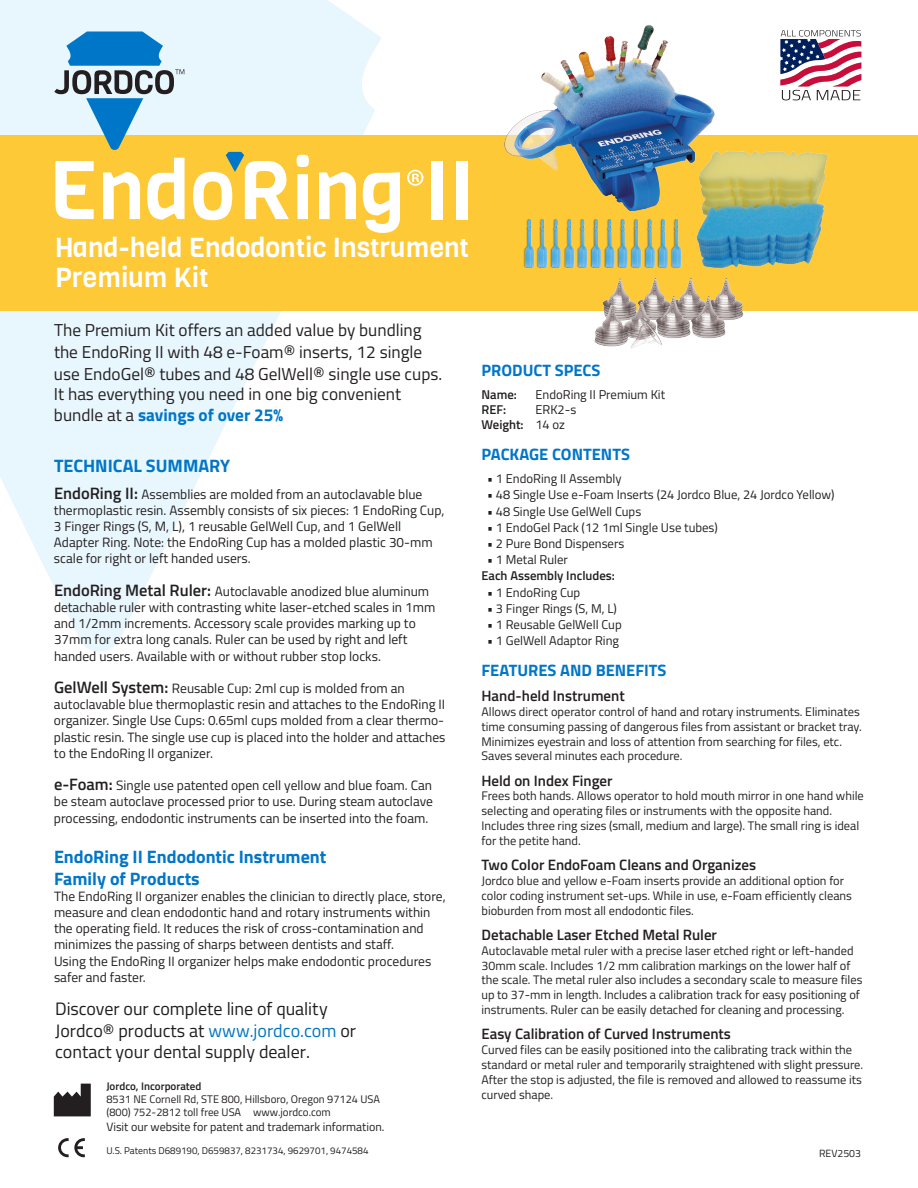
<style>
.page{position:relative;width:918px;height:1188px;background:#fff}
.page>*{position:absolute;margin:0;border:0;box-sizing:border-box;transform-origin:0 0}
.t1{font:27px/30px "Viga";color:#fff}
.t2{font:18px/21.6px "Titillium Web";color:#211e1e}
.t3{font:700 18px/21.6px "Titillium Web";color:#0076c8}
.t4{font:17.25px/21.1px "Titillium Web";color:#231f20}
.t5{font:700 16.5px "Titillium Web";color:#0076c8}
.t6{font:600 15px "Titillium Web";color:#231f20}
.t7{font:13.5px/16.2px "Titillium Web";color:#231f20}
.t8{font:12.75px/15.3px "Titillium Web";color:#231f20}
.t9{font:600 12.75px "Titillium Web";color:#231f20}
.t10{font:12.3px/14.9px "Titillium Web";color:#231f20}
.t11{font:12px "Titillium Web";color:#231f20}
.t12{font:10.95px/13.2px "Titillium Web";color:#231f20}
.t13{font:600 10.95px "Titillium Web";color:#231f20}
.t14{font:10.5px "Titillium Web";color:#231f20}
.t15{font:9.75px "Titillium Web";color:#231f20}
.s1{font-size:18px}
.s2{font-weight:700;color:#0076c8}
.s3{font-weight:600;font-size:16.5px}
.s4{color:#231f20}
.s5{color:#0077bd}
.s6{font-weight:600}
</style>
<div class="page">
<svg style="left:0;top:0;width:382px;height:311px;background:#e9f6fc"></svg>
<svg style="left:0;top:90px;width:327px;height:561px;fill:#e8f6fd"></svg>
<div style="left:0;top:135px;width:918px;height:175px;background:#fec936"></div>
<svg style="left:55px;top:161px;width:39px;height:58px"></svg>
<svg style="left:103px;top:172px;width:37px;height:47px"></svg>
<svg style="left:147px;top:158px;width:38px;height:62px"></svg>
<svg style="left:297px;top:155px;width:12px;height:64px"></svg>
<svg style="left:319px;top:172px;width:37px;height:47px"></svg>
<svg style="left:363px;top:172px;width:37px;height:61px"></svg>
<div style="left:432px;top:161px;width:11px;height:58px;background:#fff"></div>
<div style="left:457px;top:161px;width:11px;height:58px;background:#fff"></div>
<svg style="left:193px;top:152px;width:96px;height:68px"></svg>
<svg style="left:407px;top:170px;width:16px;height:16px"></svg>
<img style="left:500px;top:25px;width:334px;height:324px">
<svg style="left:780px;top:30px;width:81px;height:70px"></svg>
<svg style="left:54px;top:31px;width:130px;height:119px;background:#94b7c2"></svg>
<svg style="left:54px;top:1084px;width:37px;height:32px"></svg>
<svg style="left:58px;top:1138px;width:27px;height:20px"></svg>
<h1 class="t1" style="left:55px;top:233px;width:416px">Hand-held Endodontic Instrument<br>Premium Kit</h1>
<p class="t4" style="left:54px;top:319px;width:390px">The Premium Kit offers an added value by bundling the EndoRing II with 48 e-Foam<span class="s1">®</span> inserts, 12 single use EndoGel<span class="s1">®</span> tubes and 48 GelWell<span class="s1">®</span> single use cups.<br>It has everything you need in one big convenient bundle at a <span class="s2">savings of over 25%</span></p>
<h2 class="t3" style="left:54px;top:454px;width:178px">TECHNICAL SUMMARY</h2>
<p class="t7" style="left:54px;top:485px;width:392px"><span class="s3">EndoRing II:</span> Assemblies are molded from an autoclavable blue thermoplastic resin. Assembly consists of six pieces: 1 EndoRing Cup, 3 Finger Rings (S, M, L), 1 reusable GelWell Cup, and 1 GelWell Adapter Ring. Note: the EndoRing Cup has a molded plastic 30-mm scale for right or left handed users.</p>
<p class="t7" style="left:54px;top:582px;width:383px"><span class="s3">EndoRing Metal Ruler:</span> Autoclavable anodized blue aluminum detachable ruler with contrasting white laser-etched scales in 1mm and 1/2mm increments. Accessory scale provides marking up to 37mm for extra long canals. Ruler can be used by right and left handed users. Available with or without rubber stop locks.</p>
<p class="t7" style="left:54px;top:680px;width:393px"><span class="s3">GelWell System:</span> Reusable Cup: 2ml cup is molded from an autoclavable blue thermoplastic resin and attaches to the EndoRing II organizer. Single Use Cups: 0.65ml cups molded from a clear thermo&shy;plastic resin. The single use cup is placed into the holder and attaches to the EndoRing II organizer.</p>
<p class="t7" style="left:54px;top:777px;width:380px;text-align:justify"><span class="s3">e-Foam:</span> Single use patented open cell yellow and blue foam. Can be steam autoclave processed prior to use. During steam autoclave processing, endodontic instruments can be inserted into the foam.</p>
<h2 class="t3" style="left:54px;top:845px;width:274px">EndoRing II Endodontic Instrument<br>Family of Products</h2>
<p class="t7" style="left:54px;top:887px;width:393px">The EndoRing II organizer enables the clinician to directly place, store, measure and clean endodontic hand and rotary instruments within the operating field. It reduces the risk of cross-contamination and minimizes the passing of sharps between dentists and staff.<br>Using the EndoRing II organizer helps make endodontic procedures safer and faster.</p>
<h2 class="t2" style="left:55px;top:997px;width:303px">Discover our complete line of quality<br>Jordco<span class="s4">®</span> products at <span class="s5">www.jordco.com</span> or contact your dental supply dealer.</h2>
<p class="t13" style="left:106px;top:1078px;width:97px">Jordco, Incorporated</p>
<p class="t12" style="left:106px;top:1092px;width:275px">8531 NE Cornell Rd, STE 800, Hillsboro, Oregon 97124 USA (800) 752-2812 toll free USA www.jordco.com</p>
<p class="t11" style="left:106px;top:1118px;width:280px">Visit our website for patent and trademark information.</p>
<p class="t15" style="left:106px;top:1144px;width:264px">U.S. Patents D689190, D659837, 8231734, 9629701, 9474584</p>
<p class="t5" style="left:482px;top:358px;width:120px">PRODUCT SPECS</p>
<p class="t9" style="left:482px;top:385px;width:37px">Name:</p>
<p class="t8" style="left:536px;top:386px;width:131px">EndoRing II Premium Kit</p>
<p class="t9" style="left:482px;top:400px;width:26px">REF:</p>
<p class="t8" style="left:482px;top:401px;width:96px;text-indent:54px">ERK2-s<br><span class="s6">Weight:</span> 14 oz</p>
<p class="t5" style="left:482px;top:441px;width:150px">PACKAGE CONTENTS</p>
<p class="t8" style="left:487px;top:470px;width:136px">• 1 EndoRing II Assembly</p>
<p class="t8" style="left:487px;top:487px;width:349px">• 48 Single Use e-Foam Inserts (24 Jordco Blue, 24 Jordco Yellow)</p>
<p class="t8" style="left:487px;top:503px;width:156px">• 48 Single Use GelWell Cups</p>
<p class="t8" style="left:487px;top:519px;width:232px">• 1 EndoGel Pack (12 1ml Single Use tubes)</p>
<p class="t8" style="left:487px;top:535px;width:139px">• 2 Pure Bond Dispensers</p>
<p class="t8" style="left:487px;top:551px;width:82px">• 1 Metal Ruler</p>
<p class="t9" style="left:482px;top:566px;width:135px">Each Assembly Includes:</p>
<p class="t8" style="left:487px;top:584px;width:95px">• 1 EndoRing Cup</p>
<p class="t8" style="left:487px;top:600px;width:131px">• 3 Finger Rings (S, M, L)</p>
<p class="t8" style="left:487px;top:616px;width:136px">• 1 Reusable GelWell Cup</p>
<p class="t8" style="left:487px;top:632px;width:134px">• 1 GelWell Adaptor Ring</p>
<p class="t5" style="left:482px;top:657px;width:187px">FEATURES AND BENEFITS</p>
<p class="t6" style="left:482px;top:684px;width:145px">Hand-held Instrument</p>
<p class="t10" style="left:482px;top:703px;width:382px">Allows direct operator control of hand and rotary instruments. Eliminates time consuming passing of dangerous files from assistant or bracket tray.<br>Minimizes eyestrain and loss of attention from searching for files, etc.<br>Saves several minutes each procedure.</p>
<p class="t6" style="left:482px;top:769px;width:133px">Held on Index Finger</p>
<p class="t10" style="left:482px;top:788px;width:384px">Frees both hands. Allows operator to hold mouth mirror in one hand while selecting and operating files or instruments with the opposite hand.<br>Includes three ring sizes (small, medium and large). The small ring is ideal for the petite hand.</p>
<p class="t6" style="left:482px;top:854px;width:276px">Two Color EndoFoam Cleans and Organizes</p>
<p class="t10" style="left:482px;top:873px;width:372px">Jordco blue and yellow e-Foam inserts provide an additional option for color coding instrument set-ups. While in use, e-Foam efficiently cleans bioburden from most all endodontic files.</p>
<p class="t6" style="left:482px;top:923px;width:237px">Detachable Laser Etched Metal Ruler</p>
<p class="t10" style="left:482px;top:942px;width:382px">Autoclavable metal ruler with a precise laser etched right or left-handed 30mm scale. Includes 1/2 mm calibration markings on the lower half of the scale. The metal ruler also includes a secondary scale to measure files up to 37-mm in length. Includes a calibration track for easy positioning of instruments. Ruler can be easily detached for cleaning and processing.</p>
<p class="t6" style="left:482px;top:1023px;width:251px">Easy Calibration of Curved Instruments</p>
<p class="t10" style="left:482px;top:1042px;width:383px">Curved files can be easily positioned into the calibrating track within the standard or metal ruler and temporarily straightened with slight pressure.<br>After the stop is adjusted, the file is removed and allowed to reassume its curved shape.</p>
<p class="t14" style="left:819px;top:1146px;width:43px">REV2503</p>
</div>
